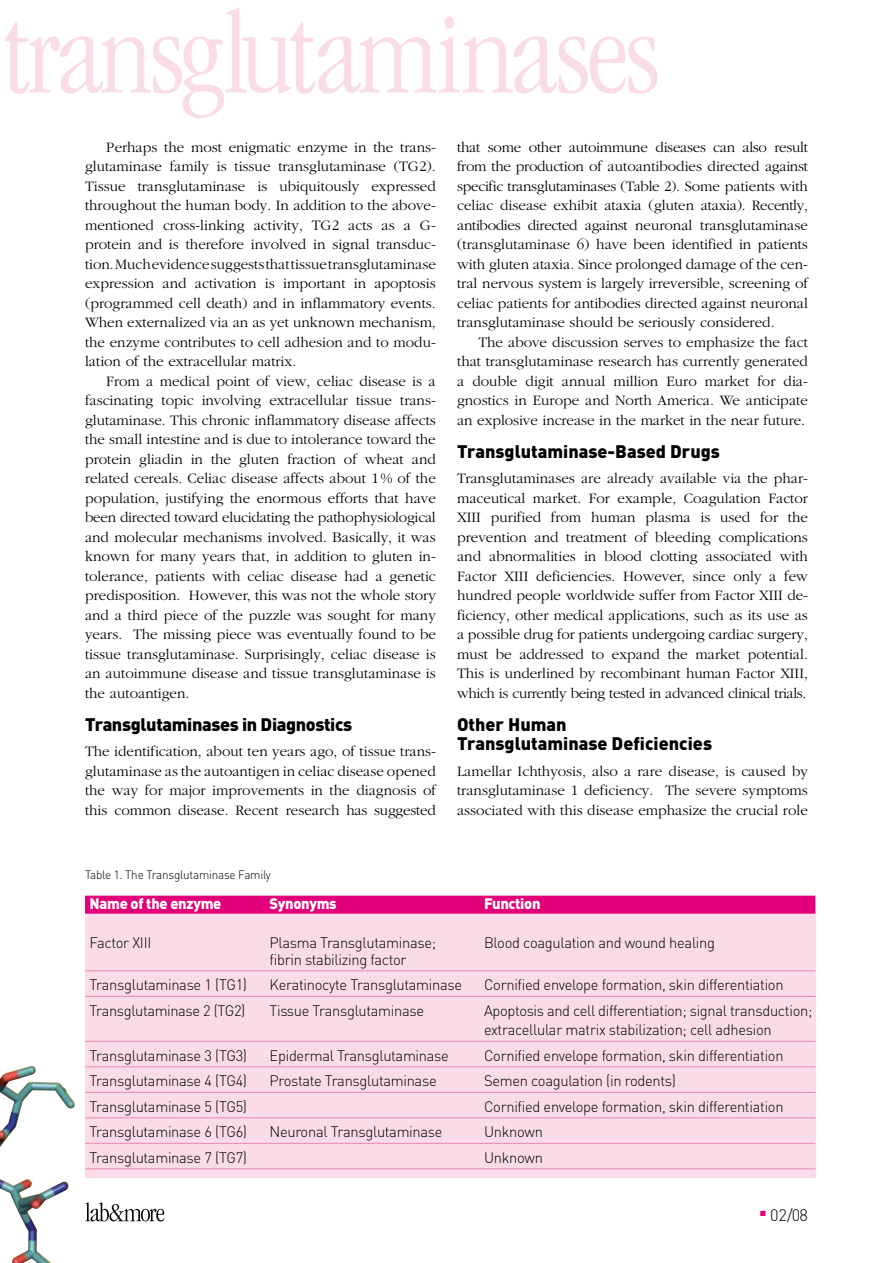
<style>
.page{position:relative;width:893px;height:1263px;background:#fff}
.page>*{position:absolute;margin:0;border:0;box-sizing:border-box;transform-origin:0 0}
.t1{font:300 condensed 120px "Garamond";letter-spacing:-.015em;color:#fadce9}
.t2{font:900 18px/19.5px "DIN";color:#000}
.t3{font:900 18px "DIN";letter-spacing:-.02em;color:#000}
.t4{font:300 16.5px "DIN";color:#000}
.t5{font:300 15px/19.5px "Garamond";color:#000;text-align:justify}
.t6{font:300 15px/19.5px "DIN";letter-spacing:-.02em;color:#000}
.t7{font:900 15px "DIN";letter-spacing:-.02em;color:#fff}
.t8{font:300 12px "DIN";letter-spacing:-.02em;color:#000}
</style>
<div class="page">
<div style="left:85px;top:902px;width:730px;height:276px;background:#fadce9"></div>
<div style="left:85px;top:896px;width:730px;height:18px;background:#e2007a"></div>
<hr style="left:85px;top:970px;width:730px;height:1px;background:#ed87b2">
<hr style="left:85px;top:996px;width:730px;height:1px;background:#ed87b2">
<hr style="left:85px;top:1041px;width:730px;height:1px;background:#ed87b2">
<hr style="left:85px;top:1066px;width:730px;height:1px;background:#ed87b2">
<hr style="left:85px;top:1092px;width:730px;height:1px;background:#ed87b2">
<hr style="left:85px;top:1117px;width:730px;height:1px;background:#ed87b2">
<hr style="left:85px;top:1143px;width:730px;height:1px;background:#ed87b2">
<hr style="left:85px;top:1168px;width:730px;height:1px;background:#ed87b2">
<svg style="left:85px;top:1202px;width:79px;height:20px"></svg>
<img style="left:0;top:1066px;width:75px;height:197px">
<h1 class="t1" style="left:2px;top:-11px;width:659px">transglutaminases</h1>
<p class="t5" style="left:85px;top:137px;width:352px;text-indent:21px">Perhaps the most enigmatic enzyme in the trans&shy;glutaminase family is tissue transglutaminase (TG2).<br>Tissue transglutaminase is ubiquitously expressed through-out the human body. In addition to the above&shy;mentioned cross-linking activity, TG2 acts as a G&shy;protein and is therefore involved in signal transduc&shy;tion. Muchevidence suggests that tissue transglut-aminase expression and activation is important in apoptosis (programmed cell death) and in inflammatory events.<br>When externalized via an as yet unknown mechanism, the enzyme contributes to cell adhesion and to modu&shy;lation of the extracellular matrix.</p>
<p class="t5" style="left:85px;top:371px;width:352px;text-indent:21px">From a medical point of view, celiac disease is a fascinating topic involving extracellular tissue trans&shy;glutaminase. This chronic inflammatory disease affects the small intestine and is due to intolerance toward the protein gliadin in the gluten fraction of wheat and related cereals. Celiac disease affects about 1% of the population, justifying the enormous efforts that have been directed toward elucidat-ing the pathophysiological and molecular mechanisms involved. Basically, it was known for many years that, in addition to gluten in&shy;tolerance, patients with celiac disease had a genetic predisposition. However, this was not the whole story and a third piece of the puzzle was sought for many years. The missing piece was eventually found to be tissue transglut-aminase. Surprisingly, celiac disease is an autoimmune disease and tissue transglutaminase is the autoantigen.</p>
<p class="t3" style="left:85px;top:712px;width:269px">Transglutaminases in Diagnostics</p>
<p class="t5" style="left:85px;top:742px;width:352px">The identification, about ten years ago, of tissue trans&shy;glutaminase as the autoantigen in celiac disease opened the way for major improvements in the diagnosis of this common disease. Recent research has suggested</p>
<p class="t5" style="left:457px;top:137px;width:352px">that some other autoimmune diseases can also result from the production of autoantibodies directed against specific transglutaminases (Table 2). Some patients with celiac disease exhibit ataxia (gluten ataxia). Recently, anti-bodies directed against neuronal transglutaminase (transglutaminase 6) have been identified in patients with gluten ataxia. Since prolonged damage of the cen&shy;tral nervous system is largely irreversible, screening of celiac patients for antibodies directed against neuronal transglutaminase should be seriously considered.</p>
<p class="t5" style="left:457px;top:332px;width:352px;text-indent:21px">The above discussion serves to emphasize the fact that transglutaminase research has currently generated a double digit annual million Euro market for dia&shy;gnostics in Europe and North America. We anticipate an explosive increase in the market in the near future.</p>
<p class="t2" style="left:457px;top:440px;width:264px">Transglutaminase-Based Drugs</p>
<p class="t5" style="left:457px;top:469px;width:352px">Transglutaminases are already available via the phar&shy;maceutical market. For example, Coagulation Factor XIII purified from human plasma is used for the prevention and treatment of bleeding complicat-ions and abnormalities in blood clotting associated with Factor XIII deficiencies. However, since only a few hundred people worldwide suffer from Factor XIII de&shy;ficiency, other medical applications, such as its use as a possible drug for patients undergoing cardiac surgery, must be addressed to expand the market potential.<br>This is underlined by recombinant human Factor XIII, which is currently being tested in advanced clinical trials.</p>
<p class="t2" style="left:457px;top:713px;width:256px">Other Human<br>Transglutaminase Deficiencies</p>
<p class="t5" style="left:457px;top:761px;width:352px">Lamellar Ichthyosis, also a rare disease, is caused by transglutaminase 1 deficiency. The severe symptoms associated with this disease emphasize the crucial role</p>
<p class="t8" style="left:85px;top:868px;width:187px">Table 1. The Transglutaminase Family</p>
<p class="t7" style="left:90px;top:894px;width:133px">Name of the enzyme</p>
<p class="t7" style="left:270px;top:894px;width:69px">Synonyms</p>
<p class="t7" style="left:484px;top:894px;width:58px">Function</p>
<p class="t6" style="left:90px;top:933px;width:63px">Factor XIII</p>
<p class="t6" style="left:270px;top:933px;width:168px">Plasma Transglutaminase;</p>
<p class="t6" style="left:484px;top:933px;width:232px">Blood coagulation and wound healing</p>
<p class="t6" style="left:270px;top:950px;width:138px">fibrin stabilizing factor</p>
<p class="t6" style="left:90px;top:975px;width:159px">Transglutaminase 1 (TG1)</p>
<p class="t6" style="left:270px;top:975px;width:194px">Keratinocyte Transglutaminase</p>
<p class="t6" style="left:484px;top:975px;width:301px">Cornified envelope formation, skin differentiation</p>
<p class="t6" style="left:90px;top:1001px;width:157px">Transglutaminase 2 (TG2)</p>
<p class="t6" style="left:270px;top:1001px;width:156px">Tissue Transglutaminase</p>
<p class="t6" style="left:484px;top:1001px;width:330px">Apoptosis and cell differentiation; signal transduction; extracellular matrix stabilization; cell adhesion</p>
<p class="t6" style="left:90px;top:1046px;width:159px">Transglutaminase 3 (TG3)</p>
<p class="t6" style="left:270px;top:1046px;width:181px">Epidermal Transglutaminase</p>
<p class="t6" style="left:484px;top:1046px;width:301px">Cornified envelope formation, skin differentiation</p>
<p class="t6" style="left:90px;top:1071px;width:159px">Transglutaminase 4 (TG4)</p>
<p class="t6" style="left:270px;top:1071px;width:169px">Prostate Transglutaminase</p>
<p class="t6" style="left:484px;top:1071px;width:193px">Semen coagulation (in rodents)</p>
<p class="t6" style="left:90px;top:1097px;width:159px">Transglutaminase 5 (TG5)</p>
<p class="t6" style="left:484px;top:1097px;width:301px">Cornified envelope formation, skin differentiation</p>
<p class="t6" style="left:90px;top:1122px;width:159px">Transglutaminase 6 (TG6)</p>
<p class="t6" style="left:270px;top:1122px;width:175px">Neuronal Transglutaminase</p>
<p class="t6" style="left:484px;top:1122px;width:60px">Unknown</p>
<p class="t6" style="left:90px;top:1148px;width:159px">Transglutaminase 7 (TG7)</p>
<p class="t6" style="left:484px;top:1148px;width:60px">Unknown</p>
<p class="t4" style="left:760px;top:1205px;width:49px"><sup>■</sup> 02/08</p>
</div>
